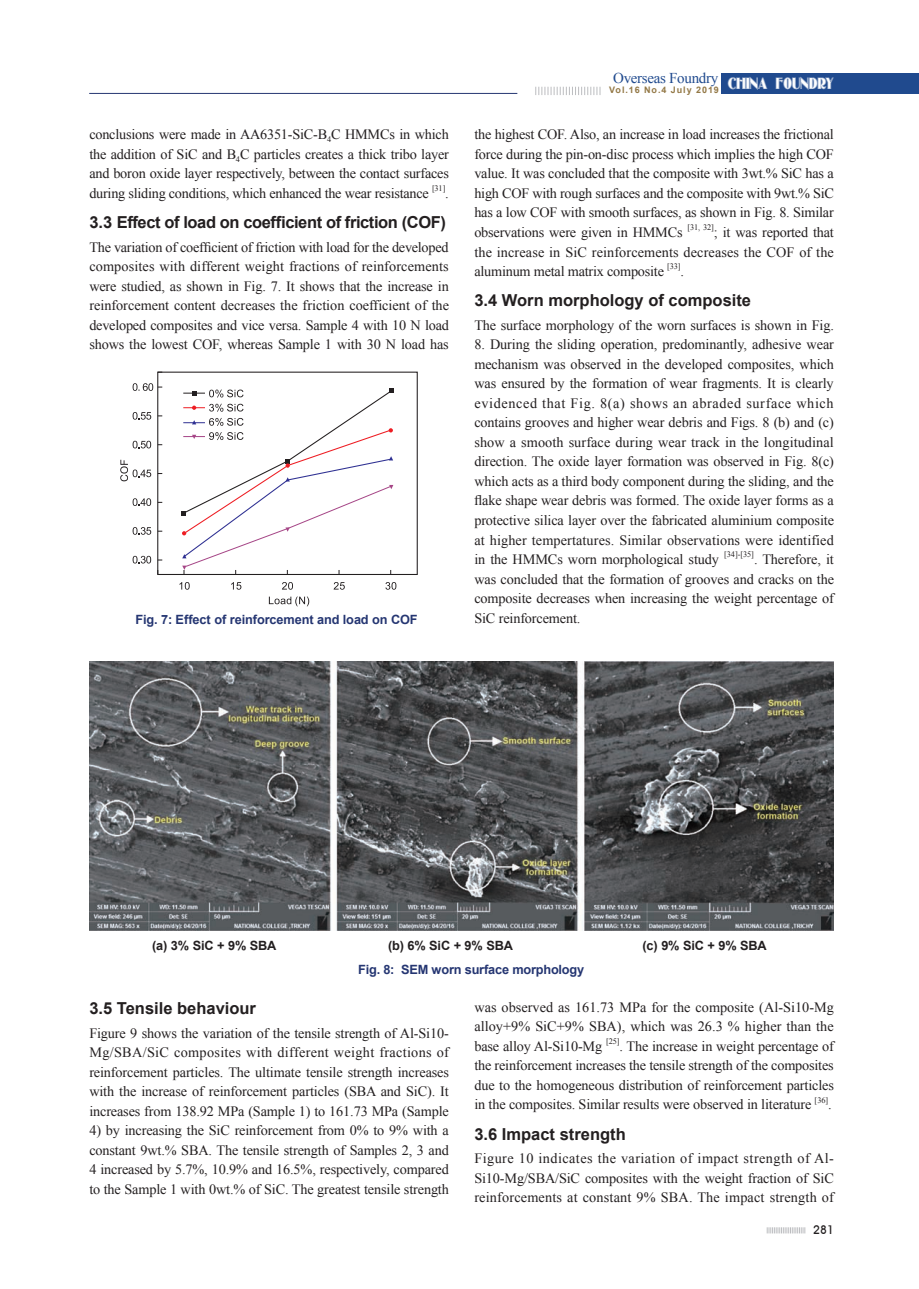
<style>
.page{position:relative;width:919px;height:1289px;background:#fff}
.page>*{position:absolute;margin:0;border:0;box-sizing:border-box;transform-origin:0 0}
._06-正文副标题{font:700 16.5px "Arial";color:#231f20}
._06-正文副标题-2{font:700 16.5px "Arial";letter-spacing:-.025em;color:#231f20}
.t1{font:15.6px "Oldgate Lane Outline";color:#fff}
.t2{font:15px "Times New Roman";letter-spacing:-.02em;color:#204a8e}
._07-正文{font:14.25px/19.5px "Times New Roman";letter-spacing:-.01em;color:#231f20;text-align:justify}
._13-图片说明{font:700 12.75px "Arial";letter-spacing:-.01em;color:#253672}
._13-图片说明-2{font:700 12.75px "Arial";letter-spacing:-.01em;color:#231f20}
.t3{font:500 12px "Avant Garde IT Cby BT";color:#231f20}
.t4{font:700 9px "Arial";letter-spacing:.105em;color:#937846}
._07-正文-2{font:8.25px "Times New Roman";letter-spacing:-.01em;color:#231f20}
</style>
<div class="page">
<svg style="left:766px;top:1227px;width:39px;height:6px"></svg>
<div style="left:722px;top:73px;width:196px;height:21px;background:#204a8e"></div>
<svg style="left:535px;top:87px;width:65px;height:8px"></svg>
<hr style="left:89px;top:93px;width:428px;height:1px;background:#253672">
<div style="left:157px;top:371px;width:261px;height:204px;border:1px solid #231f20"></div>
<svg style="left:179px;top:582px;width:11px;height:7px"></svg>
<svg style="left:269px;top:596px;width:40px;height:10px"></svg>
<svg style="left:231px;top:582px;width:10px;height:7px"></svg>
<svg style="left:282px;top:582px;width:11px;height:7px"></svg>
<svg style="left:333px;top:582px;width:12px;height:7px"></svg>
<svg style="left:385px;top:582px;width:11px;height:7px"></svg>
<svg style="left:133px;top:412px;width:18px;height:7px"></svg>
<svg style="left:133px;top:441px;width:18px;height:7px"></svg>
<svg style="left:120px;top:460px;width:31px;height:21px"></svg>
<svg style="left:133px;top:498px;width:18px;height:8px"></svg>
<svg style="left:133px;top:527px;width:18px;height:7px"></svg>
<svg style="left:133px;top:556px;width:18px;height:7px"></svg>
<svg style="left:133px;top:383px;width:29px;height:8px"></svg>
<svg style="left:182px;top:388px;width:211px;height:186px"></svg>
<img style="left:89px;top:661px;width:744px;height:269px">
<p class="_07-正文" style="left:89px;top:125px;width:361px">conclusions were made in AA6351-SiC-B<sub>4</sub>C HMMCs in which the addition of SiC and B<sub>4</sub>C particles creates a thick tribo layer and boron oxide layer respectively, between the contact surfaces during sliding conditions, which enhanced the wear resistance</p>
<p class="_07-正文-2" style="left:432px;top:183px;width:15px">[31]</p>
<p class="_07-正文" style="left:445px;top:183px;width:5px">.</p>
<p class="_06-正文副标题-2" style="left:89px;top:212px;width:358px">3.3 Effect of load on coefficient of friction (COF)</p>
<p class="_07-正文" style="left:89px;top:237px;width:361px">The variation of coefficient of friction with load for the developed composites with different weight fractions of reinforcements were studied, as shown in Fig. 7. It shows that the increase in reinforcement content decreases the friction coefficient of the developed composites and vice versa. Sample 4 with 10 N load shows the lowest COF, whereas Sample 1 with 30 N load has</p>
<p class="t2" style="left:613px;top:68px;width:107px">Overseas Foundry</p>
<p class="t4" style="left:609px;top:84px;width:111px">Vol.16 No.4 July 2019</p>
<p class="t1" style="left:727px;top:75px;width:107px">CHINA FOUNDRY</p>
<p class="_07-正文" style="left:474px;top:125px;width:361px">the highest COF. Also, an increase in load increases the frictional force during the pin-on-disc process which implies the high COF value. It was concluded that the composite with 3wt.% SiC has a high COF with rough surfaces and the composite with 9wt.% SiC has a low COF with smooth surfaces, as shown in Fig. 8. Similar observations were given in HMMCs</p>
<p class="_07-正文-2" style="left:687px;top:222px;width:28px">[31, 32]</p>
<p class="_07-正文" style="left:474px;top:222px;width:361px;text-indent:239px">; it was reported that the increase in SiC reinforcements decreases the COF of the aluminum metal matrix composite</p>
<p class="_07-正文-2" style="left:667px;top:261px;width:15px">[33]</p>
<p class="_07-正文" style="left:680px;top:261px;width:5px">.</p>
<p class="_06-正文副标题" style="left:474px;top:290px;width:278px">3.4 Worn morphology of composite</p>
<p class="_07-正文" style="left:474px;top:315px;width:361px">The surface morphology of the worn surfaces is shown in Fig.</p>
<p class="_07-正文" style="left:474px;top:335px;width:361px">8. During the sliding operation, predominantly, adhesive wear mechanism was observed in the developed composites, which was ensured by the formation of wear fragments. It is clearly evidenced that Fig. 8(a) shows an abraded surface which contains grooves and higher wear debris and Figs. 8 (b) and (c) show a smooth surface during wear track in the longitudinal direction. The oxide layer formation was observed in Fig. 8(c) which acts as a third body component during the sliding, and the flake shape wear debris was formed. The oxide layer forms as a protective silica layer over the fabricated aluminium composite at higher tempertatures. Similar observations were identified in the HMMCs worn morphological study</p>
<p class="_07-正文-2" style="left:724px;top:549px;width:31px">[34]-[35]</p>
<p class="_07-正文" style="left:474px;top:549px;width:361px;text-indent:279px">. Therefore, it was concluded that the formation of grooves and cracks on the composite decreases when increasing the weight percentage of</p>
<p class="_13-图片说明" style="left:135px;top:611px;width:283px">Fig. 7: Effect of reinforcement and load on COF</p>
<p class="_07-正文" style="left:474px;top:608px;width:108px">SiC reinforcement.</p>
<p class="_13-图片说明-2" style="left:152px;top:937px;width:126px">(a) 3% SiC + 9% SBA</p>
<p class="_13-图片说明-2" style="left:388px;top:937px;width:126px">(b) 6% SiC + 9% SBA</p>
<p class="_13-图片说明-2" style="left:642px;top:937px;width:126px">(c) 9% SiC + 9% SBA</p>
<p class="_13-图片说明" style="left:358px;top:961px;width:227px">Fig. 8: SEM worn surface morphology</p>
<p class="_06-正文副标题" style="left:89px;top:997px;width:168px">3.5 Tensile behaviour</p>
<p class="_07-正文" style="left:89px;top:1022px;width:361px">Figure 9 shows the variation of the tensile strength of Al-Si10- Mg/SBA/SiC composites with different weight fractions of reinforcement particles. The ultimate tensile strength increases with the increase of reinforcement particles (SBA and SiC). It increases from 138.92 MPa (Sample 1) to 161.73 MPa (Sample</p>
<p class="_07-正文" style="left:89px;top:1120px;width:361px">4) by increasing the SiC reinforcement from 0% to 9% with a constant 9wt.% SBA. The tensile strength of Samples 2, 3 and 4 increased by 5.7%, 10.9% and 16.5%, respectively, compared to the Sample 1 with 0wt.% of SiC. The greatest tensile strength</p>
<p class="_07-正文" style="left:474px;top:997px;width:361px">was observed as 161.73 MPa for the composite (Al-Si10-Mg alloy+9% SiC+9% SBA), which was 26.3 % higher than the base alloy Al-Si10-Mg</p>
<p class="_07-正文-2" style="left:606px;top:1035px;width:15px">[25]</p>
<p class="_07-正文" style="left:474px;top:1036px;width:361px;text-indent:145px">. The increase in weight percentage of the reinforcement increases the tensile strength of the composites due to the homogeneous distribution of reinforcement particles in the composites. Similar results were observed in literature</p>
<p class="_07-正文-2" style="left:814px;top:1094px;width:15px">[36]</p>
<p class="_07-正文" style="left:828px;top:1094px;width:5px">.</p>
<p class="_06-正文副标题" style="left:474px;top:1122px;width:153px">3.6 Impact strength</p>
<p class="_07-正文" style="left:474px;top:1148px;width:361px">Figure 10 indicates the variation of impact strength of Al-Si10-Mg/SBA/SiC composites with the weight fraction of SiC reinforcements at constant 9% SBA. The impact strength of</p>
<p class="t3" style="left:813px;top:1222px;width:22px">281</p>
</div>
